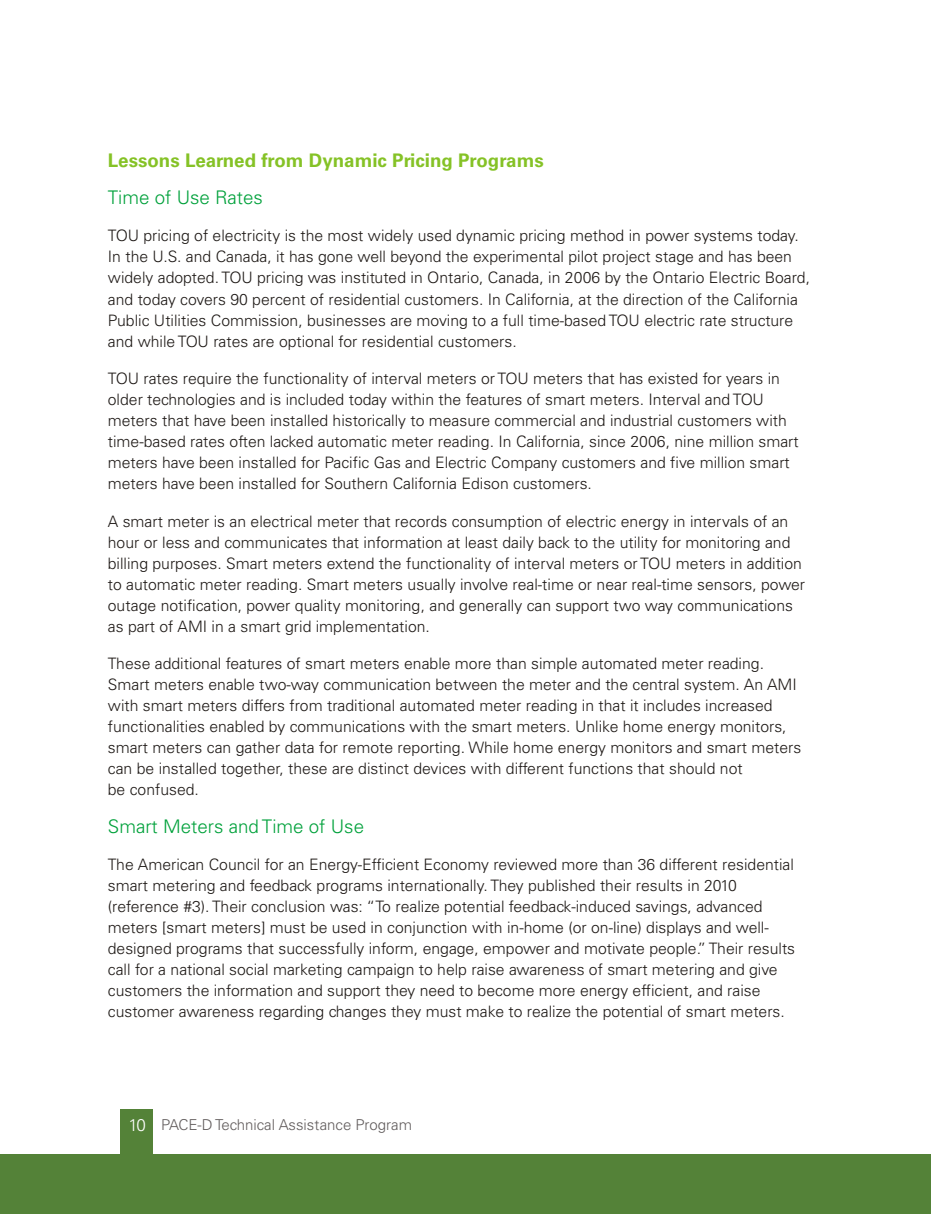
<style>
.page{position:relative;width:931px;height:1214px;background:#fff}
.page>*{position:absolute;margin:0;border:0;box-sizing:border-box;transform-origin:0 0}
.t1{font:18.75px "Univers 45 Light,Bold";color:#85c226}
.t2{font:300 18.75px "Univers 45";color:#00a13b}
.t3{font:300 15.75px/21px "Univers 45";color:#1f1a17}
.t4{font:300 15px "Univers 45";color:#615c5c}
.s1{font-size:16.95px;color:#fff}
</style>
<div class="page">
<div style="left:121px;top:1109px;width:32px;height:61px;background:#548238"></div>
<div style="left:0;top:1153px;width:931px;height:60px;background:#548238"></div>
<p class="t1" style="left:108px;top:153px;width:437px">Lessons Learned from Dynamic Pricing Programs</p>
<p class="t2" style="left:108px;top:190px;width:157px">Time of Use Rates</p>
<p class="t3" style="left:108px;top:227px;width:703px">TOU pricing of electricity is the most widely used dynamic pricing method in power systems today.<br>In the U.S. and Canada, it has gone well beyond the experimental pilot project stage and has been widely adopted. TOU pricing was instituted in Ontario, Canada, in 2006 by the Ontario Electric Board, and today covers 90 percent of residential customers. In California, at the direction of the California Public Utilities Commission, businesses are moving to a full time-based TOU electric rate structure and while TOU rates are optional for residential customers.</p>
<p class="t3" style="left:108px;top:369px;width:692px">TOU rates require the functionality of interval meters or TOU meters that has existed for years in older technologies and is included today within the features of smart meters. Interval and TOU meters that have been installed historically to measure commercial and industrial customers with time-based rates often lacked automatic meter reading. In California, since 2006, nine million smart meters have been installed for Pacific Gas and Electric Company customers and five million smart meters have been installed for Southern California Edison customers.</p>
<p class="t3" style="left:108px;top:512px;width:699px">A smart meter is an electrical meter that records consumption of electric energy in intervals of an hour or less and communicates that information at least daily back to the utility for monitoring and billing purposes. Smart meters extend the functionality of interval meters or TOU meters in addition to automatic meter reading. Smart meters usually involve real-time or near real-time sensors, power outage notification, power quality monitoring, and generally can support two way communications as part of AMI in a smart grid implementation.</p>
<p class="t3" style="left:108px;top:654px;width:695px">These additional features of smart meters enable more than simple automated meter reading.<br>Smart meters enable two-way communication between the meter and the central system. An AMI with smart meters differs from traditional automated meter reading in that it includes increased functionalities enabled by communications with the smart meters. Unlike home energy monitors, smart meters can gather data for remote reporting. While home energy monitors and smart meters can be installed together, these are distinct devices with different functions that should not<br>be confused.</p>
<p class="t2" style="left:108px;top:818px;width:258px">Smart Meters and Time of Use</p>
<p class="t3" style="left:108px;top:855px;width:689px">The American Council for an Energy-Efficient Economy reviewed more than 36 different residential smart metering and feedback programs internationally. They published their results in 2010 (reference #3). Their conclusion was: “To realize potential feedback-induced savings, advanced meters [smart meters] must be used in conjunction with in-home (or on-line) displays and well&shy;designed programs that successfully inform, engage, empower and motivate people.” Their results call for a national social marketing campaign to help raise awareness of smart metering and give customers the information and support they need to become more energy efficient, and raise customer awareness regarding changes they must make to realize the potential of smart meters.</p>
<p class="t4" style="left:128px;top:1118px;width:285px"><span class="s1">10</span> PACE-D Technical Assistance Program</p>
</div>
